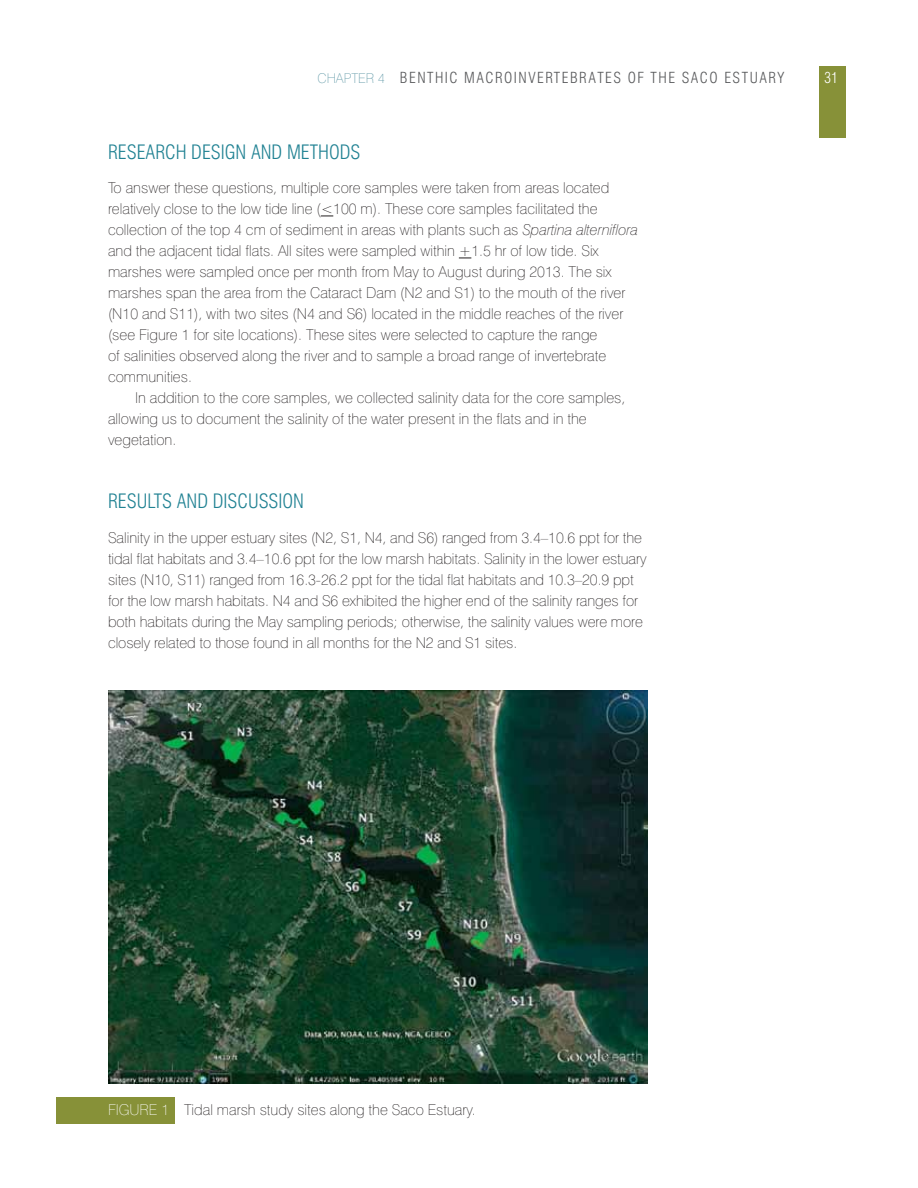
<style>
.page{position:relative;width:918px;height:1188px;background:#fff}
.page>*{position:absolute;margin:0;border:0;box-sizing:border-box;transform-origin:0 0}
.t1{font:300 condensed 19.5px "Swiss 721 BT";color:#218293}
.t2{font:100 15px/21px "Swiss 721 BT";color:#231f20}
.t3{font:300 condensed 15px "Swiss 721 BT";letter-spacing:.1em;color:#58595b}
.t4{font:300 condensed 15px "Swiss 721 BT";color:#fff}
.s1{font-weight:100;font-stretch:normal;font-size:13.5px;color:#5994a3}
.s2{font-style:italic}
.s3{color:#fff}
</style>
<div class="page">
<div style="left:819px;top:66px;width:27px;height:72px;background:#879138"></div>
<svg style="left:321px;top:216px;width:12px;height:1px"></svg>
<svg style="left:459px;top:258px;width:12px;height:1px"></svg>
<div style="left:56px;top:1097px;width:119px;height:27px;background:#879138"></div>
<img style="left:108px;top:690px;width:540px;height:394px">
<p class="t3" style="left:317px;top:69px;width:178px"><span class="s1">Chapter 4</span> BENTHIC MACRO</p>
<p class="t3" style="left:514px;top:69px;width:272px">INVERTEBRATES OF THE SACO ESTUARY</p>
<p class="t4" style="left:824px;top:69px;width:16px">31</p>
<h1 class="t1" style="left:108px;top:140px;width:11px">RESEA</h1>
<h1 class="t1" style="left:155px;top:140px;width:45px">RCH DESI</h1>
<h1 class="t1" style="left:225px;top:140px;width:135px">GN AND METHODS</h1>
<p class="t2" style="left:108px;top:177px;width:532px">To answer these questions, multiple core samples were taken from areas located relatively close to the low tide line (&lt;100 m). These core samples facilitated the collection of the top 4 cm of sediment in areas with plants such as <span class="s2">Spartina alterniflora </span>and the adjacent tidal flats. All sites were sampled within +1.5 hr of low tide. Six marshes were sampled once per month from May to August during 2013. The six marshes span the area from the Cataract Dam (N 2 and S1) to the mouth of the river (N 10 and S11), with two sites (N 4 and S6) located in the middle reaches of the river (see Figure 1 for site locations). These sites were selected to capture the range<br>of salinities observed along the river and to sample a broad range of invertebrate communities.</p>
<p class="t2" style="left:108px;top:387px;width:519px;text-indent:27px">I n addition to the core samples, we collected salinity data for the core samples, allowing us to document the salinity of the water present in the flats and in the vegetation.</p>
<h1 class="t1" style="left:108px;top:490px;width:198px">RESULTS AND DISCUSSION</h1>
<p class="t2" style="left:108px;top:527px;width:540px">Salinity in the upper estuary sites (N2, S1, N4, and S6) ranged from 3.4–10.6 ppt for the tidal flat habitats and 3.4–10.6 ppt for the low marsh habitats. Salinity in the lower estuary sites (N 10, S11) ranged from 16.3-26.2 ppt for the tidal flat habitats and 10.3–20.9 ppt for the low marsh habitats. N4 and S6 exhibited the higher end of the salinity ranges for both habitats during the May sampling periods; otherwise, the salinity values were more closely related to those found in all months for the N2 and S1 sites.</p>
<p class="t2" style="left:108px;top:1099px;width:369px"><span class="s3">Figure 1</span> Tidal marsh study sites along the Saco Estuary.</p>
</div>
